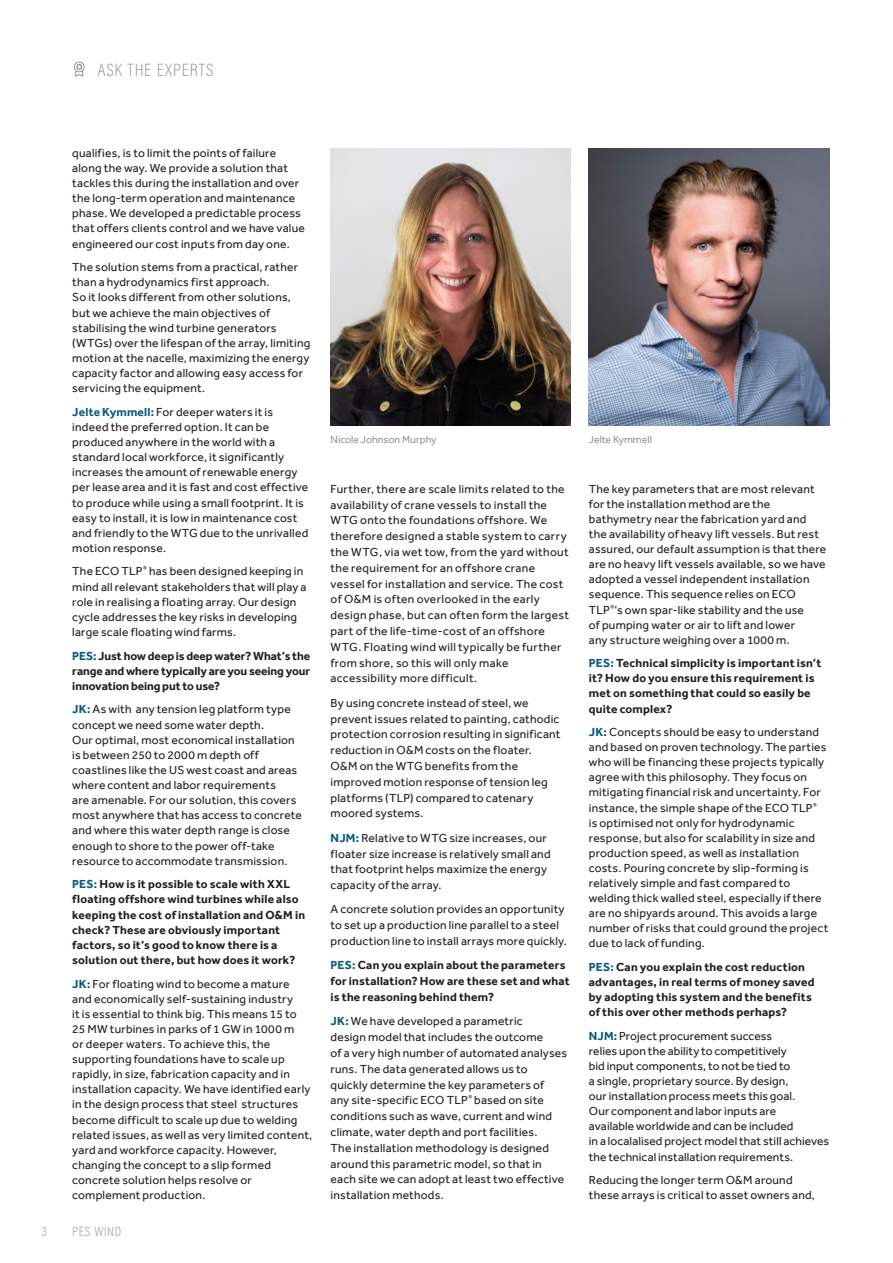
<style>
.page{position:relative;width:893px;height:1263px;background:#fff}
.page>*{position:absolute;margin:0;border:0;box-sizing:border-box;transform-origin:0 0}
.Page_head_2015{font:200 18px "Acumin Pro Cond";letter-spacing:.06em;color:#939598}
.t1{font:200 13.5px "Acumin Pro Cond";letter-spacing:.05em;color:#939598}
.Body_Copy_2015{font:12px/15.1px "Effra";letter-spacing:.015em;color:#231f20}
.Body_Copy_2015-2{font:700 12px/15.1px "Effra";letter-spacing:.015em;color:#231f20}
.CAPTIONS{font:10.5px "Effra";color:#939598}
.s1{font-weight:700;color:#095a80}
.s2{color:#095a80}
</style>
<div class="page">
<img style="left:589px;top:149px;width:240px;height:276px">
<img style="left:331px;top:149px;width:240px;height:276px">
<div style="left:74px;top:62px;width:10px;height:10px;border:1px solid #939598;border-radius:50%"></div>
<svg style="left:75px;top:63px;width:9px;height:14px"></svg>
<p class="Page_head_2015" style="left:98px;top:58px;width:117px">ASK THE EXPERTS</p>
<p class="Body_Copy_2015" style="left:72px;top:145px;width:234px">qualifies, is to limit the points of failure along the way. We provide a solution that tackles this during the installation and over the long-term operation and maintenance phase. We developed a predictable process that offers clients control and we have value engineered our cost inputs from day one.</p>
<p class="Body_Copy_2015" style="left:72px;top:259px;width:240px">The solution stems from a practical, rather than a hydrodynamics first approach.<br>So it looks different from other solutions, but we achieve the main objectives of stabilising the wind turbine generators (WTGs) over the lifespan of the array, limiting motion at the nacelle, maximizing the energy capacity factor and allowing easy access for servicing the equipment.</p>
<p class="Body_Copy_2015" style="left:72px;top:404px;width:238px"><span class="s1">Jelte Kymmell:</span> For deeper waters it is indeed the preferred option. It can be produced anywhere in the world with a standard local workforce, it significantly increases the amount of renewable energy per lease area and it is fast and cost effective to produce while using a small footprint. It is easy to install, it is low in maintenance cost and friendly to the WTG due to the unrivalled motion response.</p>
<p class="Body_Copy_2015" style="left:72px;top:564px;width:236px">The ECO TLP<sup>®</sup> has been designed keeping in mind all relevant stakeholders that will play a role in realising a floating array. Our design cycle addresses the key risks in developing large scale floating wind farms.</p>
<p class="Body_Copy_2015-2" style="left:72px;top:648px;width:240px;text-align:justify"><span class="s2">PES:</span> Just how deep is deep water? What’s the range and where typically are you seeing your innovation being put to use?</p>
<p class="Body_Copy_2015" style="left:72px;top:702px;width:231px"><span class="s1">JK:</span> As with any tension leg platform type concept we need some water depth.<br>Our optimal, most economical installation is between 250 to 2000 m depth off coastlines like the US west coast and areas where content and labor requirements<br>are amenable. For our solution, this covers most anywhere that has access to concrete and where this water depth range is close enough to shore to the power off-take resource to accommodate transmission.</p>
<p class="Body_Copy_2015-2" style="left:72px;top:876px;width:234px"><span class="s2">PES:</span> How is it possible to scale with XXL floating offshore wind turbines while also keeping the cost of installation and O&amp;M in check? These are obviously important factors, so it’s good to know there is a solution out there, but how does it work?</p>
<p class="Body_Copy_2015" style="left:72px;top:976px;width:242px"><span class="s1">JK:</span> For floating wind to become a mature<br>and economically self-sustaining industry<br>it is essential to think big. This means 15 to 25 MW turbines in parks of 1 GW in 1000 m<br>or deeper waters. To achieve this, the supporting foundations have to scale up rapidly, in size, fabrication capacity and in installation capacity. We have identified early in the design process that steel structures become difficult to scale up due to welding related issues, as well as very limited content, yard and workforce capacity. However, changing the concept to a slip formed concrete solution helps resolve or complement production.</p>
<p class="t1" style="left:42px;top:1223px;width:7px">3</p>
<p class="t1" style="left:72px;top:1223px;width:50px">PES WIND</p>
<p class="CAPTIONS" style="left:331px;top:434px;width:107px">Nicole Johnson Murphy</p>
<p class="CAPTIONS" style="left:589px;top:434px;width:65px">Jelte Kymmell</p>
<p class="Body_Copy_2015" style="left:331px;top:481px;width:240px;line-height:15.8px">Further, there are scale limits related to the availability of crane vessels to install the WTG onto the foundations offshore. We therefore designed a stable system to carry the WTG, via wet tow, from the yard without the requirement for an offshore crane vessel for installation and service. The cost of O&amp;M is often overlooked in the early design phase, but can often form the largest part of the life-time-cost of an offshore WTG. Floating wind will typically be further from shore, so this will only make accessibility more difficult.</p>
<p class="Body_Copy_2015" style="left:331px;top:695px;width:231px;line-height:15.8px">By using concrete instead of steel, we prevent issues related to painting, cathodic protection corrosion resulting in significant reduction in O&amp;M costs on the floater.<br>O&amp;M on the WTG benefits from the improved motion response of tension leg platforms (TLP) compared to catenary moored systems.</p>
<p class="Body_Copy_2015" style="left:331px;top:830px;width:222px;line-height:15.8px"><span class="s1">NJM:</span> Relative to WTG size increases, our floater size increase is relatively small and that footprint helps maximize the energy capacity of the array.</p>
<p class="Body_Copy_2015" style="left:331px;top:901px;width:238px;line-height:15.8px">A concrete solution provides an opportunity to set up a production line parallel to a steel production line to install arrays more quickly.</p>
<p class="Body_Copy_2015-2" style="left:331px;top:957px;width:241px;line-height:15.8px"><span class="s2">PES:</span> Can you explain about the parameters for installation? How are these set and what is the reasoning behind them?</p>
<p class="Body_Copy_2015" style="left:331px;top:1013px;width:238px;line-height:15.8px"><span class="s1">JK:</span> We have developed a parametric<br>design model that includes the outcome<br>of a very high number of automated analyses runs. The data generated allows us to quickly determine the key parameters of<br>any site-specific ECO TLP<sup>®</sup> based on site conditions such as wave, current and wind climate, water depth and port facilities.<br>The installation methodology is designed around this parametric model, so that in each site we can adopt at least two effective installation methods.</p>
<p class="Body_Copy_2015" style="left:589px;top:481px;width:239px">The key parameters that are most relevant for the installation method are the bathymetry near the fabrication yard and the availability of heavy lift vessels. But rest assured, our default assumption is that there are no heavy lift vessels available, so we have adopted a vessel independent installation sequence. This sequence relies on ECO TLP<sup>®</sup>’s own spar-like stability and the use<br>of pumping water or air to lift and lower<br>any structure weighing over a 1000 m.</p>
<p class="Body_Copy_2015-2" style="left:589px;top:655px;width:234px"><span class="s2">PES:</span> Technical simplicity is important isn’t it? How do you ensure this requirement is met on something that could so easily be quite complex?</p>
<p class="Body_Copy_2015" style="left:589px;top:724px;width:241px"><span class="s1">JK:</span> Concepts should be easy to understand and based on proven technology. The parties who will be financing these projects typically agree with this philosophy. They focus on mitigating financial risk and uncertainty. For instance, the simple shape of the ECO TLP<sup>®<br></sup>is optimised not only for hydrodynamic response, but also for scalability in size and production speed, as well as installation costs. Pouring concrete by slip-forming is relatively simple and fast compared to welding thick walled steel, especially if there are no shipyards around. This avoids a large number of risks that could ground the project due to lack of funding.</p>
<p class="Body_Copy_2015-2" style="left:589px;top:959px;width:227px"><span class="s2">PES:</span> Can you explain the cost reduction advantages, in real terms of money saved by adopting this system and the benefits of this over other methods perhaps?</p>
<p class="Body_Copy_2015" style="left:589px;top:1028px;width:242px"><span class="s1">NJM:</span> Project procurement success<br>relies upon the ability to competitively<br>bid input components, to not be tied to<br>a single, proprietary source. By design,<br>our installation process meets this goal.<br>Our component and labor inputs are<br>available worldwide and can be included<br>in a localalised project model that still achieves the technical installation requirements.</p>
<p class="Body_Copy_2015" style="left:589px;top:1172px;width:228px">Reducing the longer term O&amp;M around these arrays is critical to asset owners and,</p>
</div>
